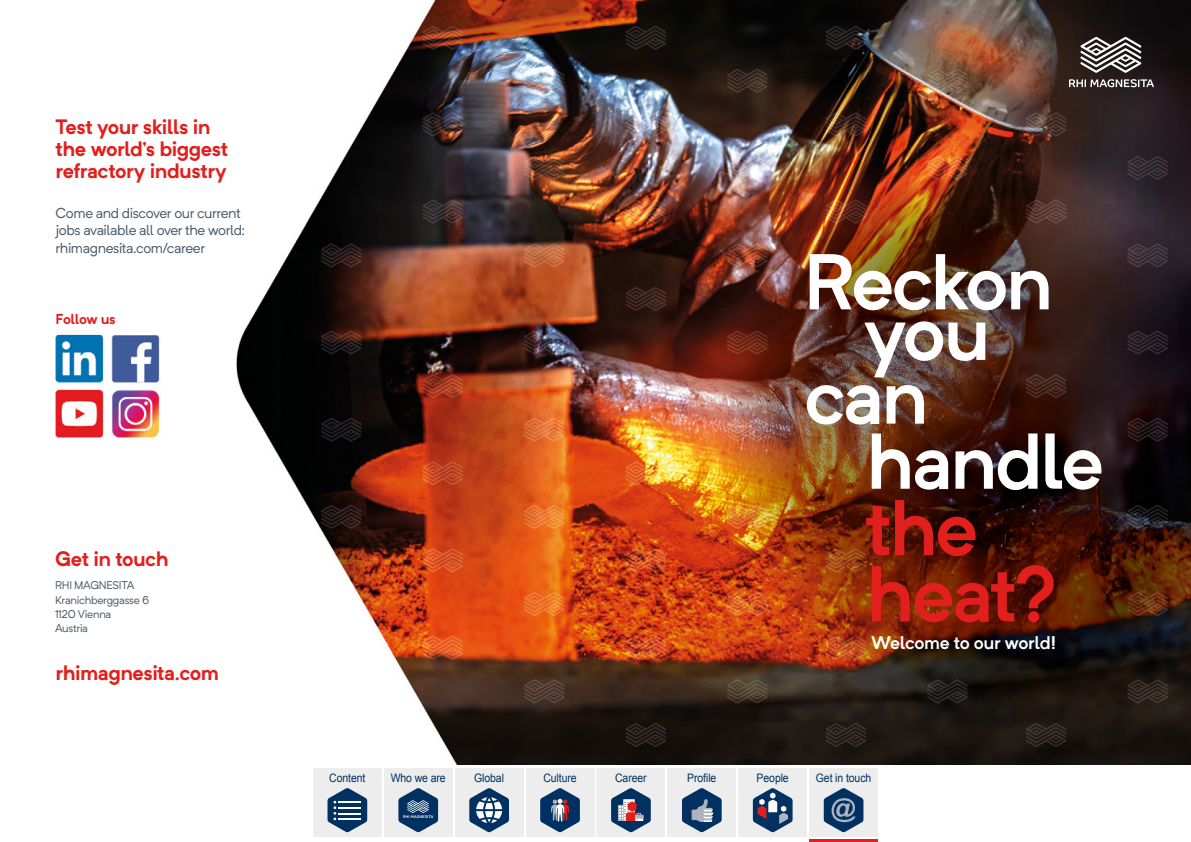
<style>
.page{position:relative;width:1191px;height:842px;background:#fff}
.page>*{position:absolute;margin:0;border:0;box-sizing:border-box;transform-origin:0 0}
.t1{font:600 77.8px/63.7px "Neutrif Pro";letter-spacing:-.04em;color:#fff}
.t2{font:600 77.8px/66.2px "Neutrif Pro";letter-spacing:-.04em;color:#e11f1d}
.t3{font:700 20.6px/22.1px "Neutrif Pro";letter-spacing:-.025em;color:#e11f1d}
.t4{font:600 18.1px "Neutrif Pro";letter-spacing:-.02em;color:#fff}
.t5{font:14.2px/17.4px "Neutrif Pro";letter-spacing:-.03em;color:#475c6d}
.t6{font:700 14.2px "Neutrif Pro";letter-spacing:-.035em;color:#e11f1d}
.t7{font:11.7px "Arial";letter-spacing:-.01em;color:#003160;scale:.9 1}
.t8{font:11.1px/14.2px "Neutrif Pro";letter-spacing:-.025em;color:#475c6d}
</style>
<div class="page">
<img style="left:53px;top:0;width:1137px;height:765px">
<svg style="left:53px;top:659px;width:176px;height:30px"></svg>
<hr style="left:809px;top:839px;width:68px;height:3px;background:#e11f1d">
<div style="left:313px;top:768px;width:68px;height:68px;background:#ededed"></div>
<div style="left:384px;top:768px;width:68px;height:68px;background:#ededed"></div>
<div style="left:455px;top:768px;width:68px;height:68px;background:#ededed"></div>
<div style="left:526px;top:768px;width:68px;height:68px;background:#ededed"></div>
<div style="left:597px;top:768px;width:68px;height:68px;background:#ededed"></div>
<div style="left:668px;top:768px;width:68px;height:68px;background:#ededed"></div>
<div style="left:738px;top:768px;width:68px;height:68px;background:#ededed"></div>
<div style="left:809px;top:768px;width:68px;height:68px;background:#ededed"></div>
<svg style="left:327px;top:788px;width:40px;height:44px"></svg>
<svg style="left:398px;top:788px;width:40px;height:44px"></svg>
<svg style="left:469px;top:788px;width:40px;height:44px"></svg>
<svg style="left:540px;top:788px;width:40px;height:44px"></svg>
<svg style="left:611px;top:788px;width:40px;height:44px"></svg>
<svg style="left:682px;top:788px;width:39px;height:44px"></svg>
<svg style="left:753px;top:788px;width:39px;height:44px"></svg>
<svg style="left:823px;top:788px;width:40px;height:44px"></svg>
<svg style="left:1069px;top:79px;width:85px;height:8px"></svg>
<svg style="left:1080px;top:37px;width:61px;height:36px"></svg>
<p class="t3" style="left:56px;top:115px;width:174px">Test your skills in the worlds’ biggest refractory industry</p>
<p class="t5" style="left:56px;top:204px;width:191px">Come and discover our current jobs available all over the world: rhimagnesita.com/career</p>
<p class="t6" style="left:56px;top:309px;width:62px">Follow us</p>
<p class="t3" style="left:55px;top:547px;width:115px">Get in touch</p>
<p class="t8" style="left:55px;top:578px;width:96px">RHI MAGNESITA<br>Kranichberggasse 6<br>1120 Vienna<br>Austria</p>
<p class="t3" style="left:56px;top:661px;width:165px">rhimagnesita.com</p>
<h1 class="t1" style="left:803px;top:248px;width:252px">Reckon</h1>
<h1 class="t1" style="left:804px;top:298px;width:188px;text-indent:60px">you can</h1>
<h1 class="t1" style="left:866px;top:427px;width:239px">handle</h1>
<h1 class="t2" style="left:865px;top:492px;width:196px">the heat?</h1>
<p class="t4" style="left:871px;top:630px;width:186px">Welcome to our world!</p>
<p class="t7" style="left:329px;top:770px;width:42px">Content</p>
<p class="t7" style="left:391px;top:770px;width:63px">Who we are</p>
<p class="t7" style="left:474px;top:770px;width:35px">Global</p>
<p class="t7" style="left:543px;top:770px;width:38px">Culture</p>
<p class="t7" style="left:615px;top:770px;width:37px">Career</p>
<p class="t7" style="left:687px;top:770px;width:34px">Profile</p>
<p class="t7" style="left:756px;top:770px;width:37px">People</p>
<p class="t7" style="left:816px;top:770px;width:63px">Get in touch</p>
</div>
